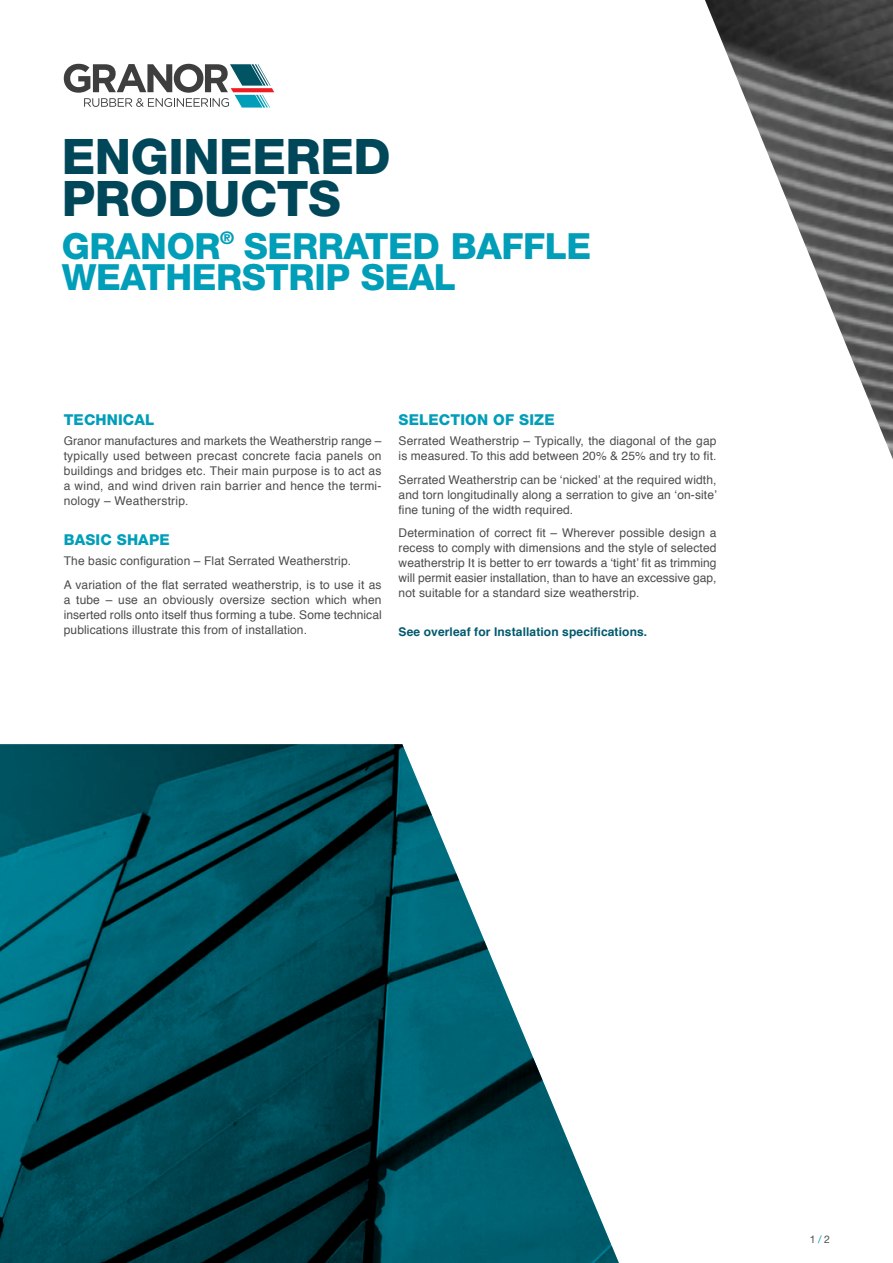
<style>
.page{position:relative;width:893px;height:1263px;background:#fff}
.page>*{position:absolute;margin:0;border:0;box-sizing:border-box;transform-origin:0 0}
.Heading_3{font:800 49.05px/41.4px "Helvetica Neue LT Std";letter-spacing:-.01em;color:#00475a}
.Heading_3-2{font:800 36.15px/30.8px "Helvetica Neue LT Std";letter-spacing:-.01em;color:#009eb8}
.t1{font:800 15px "Helvetica Neue LT Std";letter-spacing:.01em;color:#009eb8}
.Body_Text{font:12px/15px "Helvetica";letter-spacing:.01em;color:#4b4c4d;text-align:justify}
.Body_Text-2{font:700 12px "Helvetica";letter-spacing:.01em;color:#00596d}
.t2{font:10.5px "Helvetica Neue LT Std";color:#4b4c4d}
.s1{color:#009eb8}
</style>
<div class="page">
<svg style="left:64px;top:64px;width:210px;height:44px"></svg>
<img style="left:0;top:744px;width:619px;height:519px">
<img style="left:705px;top:0;width:188px;height:459px">
<p class="Heading_3" style="left:62px;top:136px;width:330px">ENGINEERED<br>PRODUCTS</p>
<p class="Heading_3-2" style="left:62px;top:230px;width:531px">GRANOR<sup>®</sup> SERRATED BAFFLE<br>WEATHERSTRIP SEAL</p>
<h4 class="t1" style="left:64px;top:411px;width:92px">TECHNICAL</h4>
<p class="Body_Text" style="left:64px;top:434px;width:319px">Granor manufactures and markets the Weatherstrip range – typically used between precast concrete facia panels on buildings and bridges etc. Their main purpose is to act as a wind, and wind driven rain barrier and hence the termi&shy;nology – Weatherstrip.</p>
<h4 class="t1" style="left:64px;top:531px;width:107px">BASIC SHAPE</h4>
<p class="Body_Text" style="left:64px;top:554px;width:289px">The basic configuration – Flat Serrated Weatherstrip.</p>
<p class="Body_Text" style="left:64px;top:577px;width:319px">A variation of the flat serrated weatherstrip, is to use it as a tube – use an obviously oversize section which when inserted rolls onto itself thus forming a tube. Some technical publications illustrate this from of installation.</p>
<h4 class="t1" style="left:399px;top:411px;width:158px">SELECTION OF SIZE</h4>
<p class="Body_Text" style="left:399px;top:434px;width:319px">Serrated Weatherstrip – Typically, the diagonal of the gap is measured. To this add between 20% &amp; 25% and try to fit.</p>
<p class="Body_Text" style="left:399px;top:473px;width:320px">Serrated Weatherstrip can be ‘nicked’ at the required width, and torn longitudinally along a serration to give an ‘on-site’ fine tuning of the width required.</p>
<p class="Body_Text" style="left:399px;top:526px;width:319px">Determination of correct fit – Wherever possible design a recess to comply with dimensions and the style of selected weatherstrip It is better to err towards a ‘tight’ fit as trimming will permit easier installation, than to have an excessive gap, not suitable for a standard size weatherstrip.</p>
<p class="Body_Text-2" style="left:399px;top:622px;width:250px">See overleaf for Installation specifications.</p>
<p class="t2" style="left:810px;top:1232px;width:22px">1 <span class="s1">/</span> 2</p>
</div>
